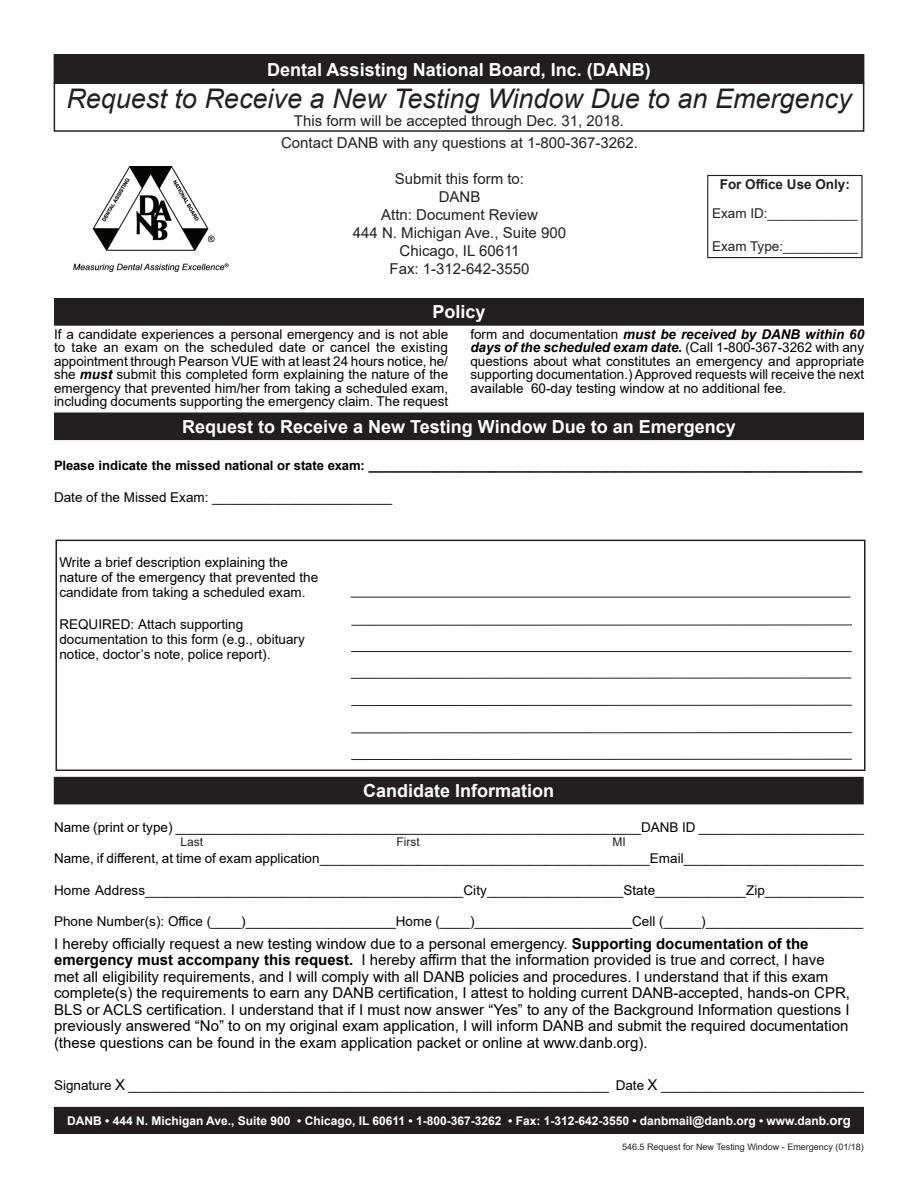
<style>
.page{position:relative;width:918px;height:1188px;background:#fff}
.page>*{position:absolute;margin:0;border:0;box-sizing:border-box;transform-origin:0 0}
.t1{font:italic 27px "Arial";color:#231f20}
.heading_3{font:700 18px "Arial";color:#fff}
.t2{font:15px/16.5px "Arial";color:#000}
.t3{font:15px "Arial";color:#231f20}
.Body_Text_2{font:13.5px/13.5px "Arial";color:#000;text-align:justify}
.t4{font:13.5px "Arial";color:#231f20}
.t5{font:700 13.5px "Arial";color:#231f20}
.Body_Text_2-2{font:700 13.05px "Arial";letter-spacing:-.01em;color:#000}
.t6{font:700 12px "Arial";color:#fff}
.t7{font:12px "Arial";color:#231f20}
.t8{font:9px "Arial";color:#231f20}
.s1{font-weight:700;font-style:italic}
.s2{font-weight:700}
.s3{font-size:15px}
.s4{font-size:13.2px}
</style>
<div class="page">
<div style="left:56px;top:540px;width:810px;height:231px;border:2px solid #231f20"></div>
<div style="left:55px;top:299px;width:808px;height:26px;background:#231f20"></div>
<div style="left:54px;top:298px;width:810px;height:28px;border:2px solid #231f20"></div>
<div style="left:55px;top:413px;width:808px;height:26px;background:#231f20"></div>
<div style="left:54px;top:412px;width:810px;height:28px;border:2px solid #231f20"></div>
<div style="left:55px;top:1108px;width:808px;height:25px;background:#231f20"></div>
<div style="left:54px;top:1107px;width:810px;height:27px;border:2px solid #231f20"></div>
<hr style="left:351px;top:625px;width:501px;height:1px;background:#231f20">
<hr style="left:351px;top:597px;width:500px;height:1px;background:#231f20">
<hr style="left:351px;top:651px;width:501px;height:1px;background:#231f20">
<div style="left:55px;top:778px;width:808px;height:26px;background:#231f20"></div>
<div style="left:54px;top:777px;width:810px;height:27px;border:2px solid #231f20"></div>
<div style="left:707px;top:175px;width:155px;height:83px;border:1px solid #231f20"></div>
<hr style="left:351px;top:759px;width:501px;height:1px;background:#231f20">
<hr style="left:351px;top:732px;width:501px;height:1px;background:#231f20">
<hr style="left:351px;top:705px;width:501px;height:1px;background:#231f20">
<hr style="left:351px;top:678px;width:500px;height:1px;background:#231f20">
<div style="left:54px;top:55px;width:810px;height:28px;background:#231f20"></div>
<div style="left:54px;top:54px;width:810px;height:30px;border:2px solid #231f20"></div>
<div style="left:54px;top:82px;width:810px;height:50px;border:2px solid #231f20"></div>
<img style="left:73px;top:166px;width:156px;height:106px">
<p class="heading_3" style="left:267px;top:57px;width:385px">Dental Assisting National Board, Inc. (DANB)</p>
<p class="t1" style="left:66px;top:81px;width:787px">Request to Receive a New Testing Window Due to an Emergency</p>
<p class="t3" style="left:294px;top:110px;width:332px">This form will be accepted through Dec. 31, 2018.</p>
<p class="t3" style="left:281px;top:132px;width:358px">Contact DANB with any questions at 1-800-367-3262.</p>
<p class="t3" style="left:395px;top:168px;width:131px">Submit this form to:</p>
<p class="t3" style="left:439px;top:186px;width:43px">DANB</p>
<p class="t3" style="left:381px;top:204px;width:158px">Attn: Document Review</p>
<p class="t3" style="left:353px;top:222px;width:215px">444 N. Michigan Ave., Suite 900</p>
<p class="t3" style="left:400px;top:240px;width:122px">Chicago, IL 60611</p>
<p class="t3" style="left:390px;top:258px;width:142px">Fax: 1-312-642-3550</p>
<p class="t5" style="left:720px;top:175px;width:132px">For Office Use Only:</p>
<p class="t4" style="left:712px;top:204px;width:147px">Exam ID:____________</p>
<p class="t4" style="left:712px;top:237px;width:148px">Exam Type:__________</p>
<p class="heading_3" style="left:432px;top:299px;width:55px">Policy</p>
<p class="Body_Text_2" style="left:54px;top:327px;width:396px">If a candidate experiences a personal emergency and is not able to take an exam on the scheduled date or cancel the existing appointment through Pearson VUE with at least 24 hours notice, he/ she <span class="s1">must</span> submit this completed form explaining the nature of the emergency that prevented him/her from taking a scheduled exam, including documents supporting the emergency claim. The request</p>
<p class="heading_3" style="left:182px;top:414px;width:555px">Request to Receive a New Testing Window Due to an Emergency</p>
<p class="Body_Text_2" style="left:470px;top:327px;width:395px">form and documentation <span class="s1">must be received by DANB within 60 days of the scheduled exam date.</span> (Call 1-800-367-3262 with any questions about what constitutes an emergency and appropriate supporting documentation.) Approved requests will receive the next available 60-day testing window at no additional fee.</p>
<p class="Body_Text_2-2" style="left:54px;top:456px;width:810px">Please indicate the missed national or state exam: ____________________________________________________________________</p>
<p class="Body_Text_2" style="left:54px;top:490px;width:340px">Date of the Missed Exam: ________________________</p>
<p class="Body_Text_2" style="left:59px;top:554px;width:260px;line-height:15px;text-align:left">Write a brief description explaining the nature of the emergency that prevented the candidate from taking a scheduled exam.</p>
<p class="Body_Text_2" style="left:59px;top:617px;width:247px;line-height:15px;text-align:left">REQUIRED: Attach supporting documentation to this form (e.g., obituary notice, doctor’s note, police report).</p>
<p class="heading_3" style="left:363px;top:778px;width:193px">Candidate Information</p>
<p class="Body_Text_2" style="left:54px;top:821px;width:811px">Name (print or type) ______________________________________________________________DANB ID ______________________</p>
<p class="Body_Text_2" style="left:54px;top:852px;width:811px">Name, if different, at time of exam application____________________________________________Email________________________</p>
<p class="Body_Text_2" style="left:54px;top:883px;width:811px">Home Address__________________________________________City__________________State____________Zip_____________</p>
<p class="Body_Text_2" style="left:54px;top:915px;width:811px">Phone Number(s): Office (____)____________________Home (____)_____________________Cell (_____)_____________________</p>
<p class="t2" style="left:54px;top:935px;width:798px">I hereby officially request a new testing window due to a personal emergency. <span class="s2">Supporting documentation of the emergency must accompany this request.</span> I hereby affirm that the information provided is true and correct, I have met all eligibility requirements, and I will comply with all DANB policies and procedures. I understand that if this exam complete(s) the requirements to earn any DANB certification, I attest to holding current DANB-accepted, hands-on CPR, BLS or ACLS certification. I understand that if I must now answer “Yes” to any of the Background Information questions I previously answered “No” to on my original exam application, I will inform DANB and submit the required documentation (these questions can be found in the exam application packet or online at www.danb.org).</p>
<p class="Body_Text_2" style="left:54px;top:1079px;width:811px">Signature <span class="s3">X</span> ________________________________________________________________ Date <span class="s3">X</span> ___________________________</p>
<p class="t7" style="left:180px;top:833px;width:24px">Last</p>
<p class="t7" style="left:396px;top:833px;width:25px">First</p>
<p class="t7" style="left:612px;top:833px;width:15px">MI</p>
<p class="t6" style="left:67px;top:1113px;width:785px">DANB • 444 N. Michigan Ave., Suite 900 • Chicago, IL 60611 • 1-800-367-3262 • Fax: 1-312-642-3550 • danbmail@danb.org • www.danb.<span class="s4">org</span></p>
<p class="t8" style="left:622px;top:1140px;width:243px">546.5 Request for New Testing Window - Emergency (01/18)</p>
</div>
